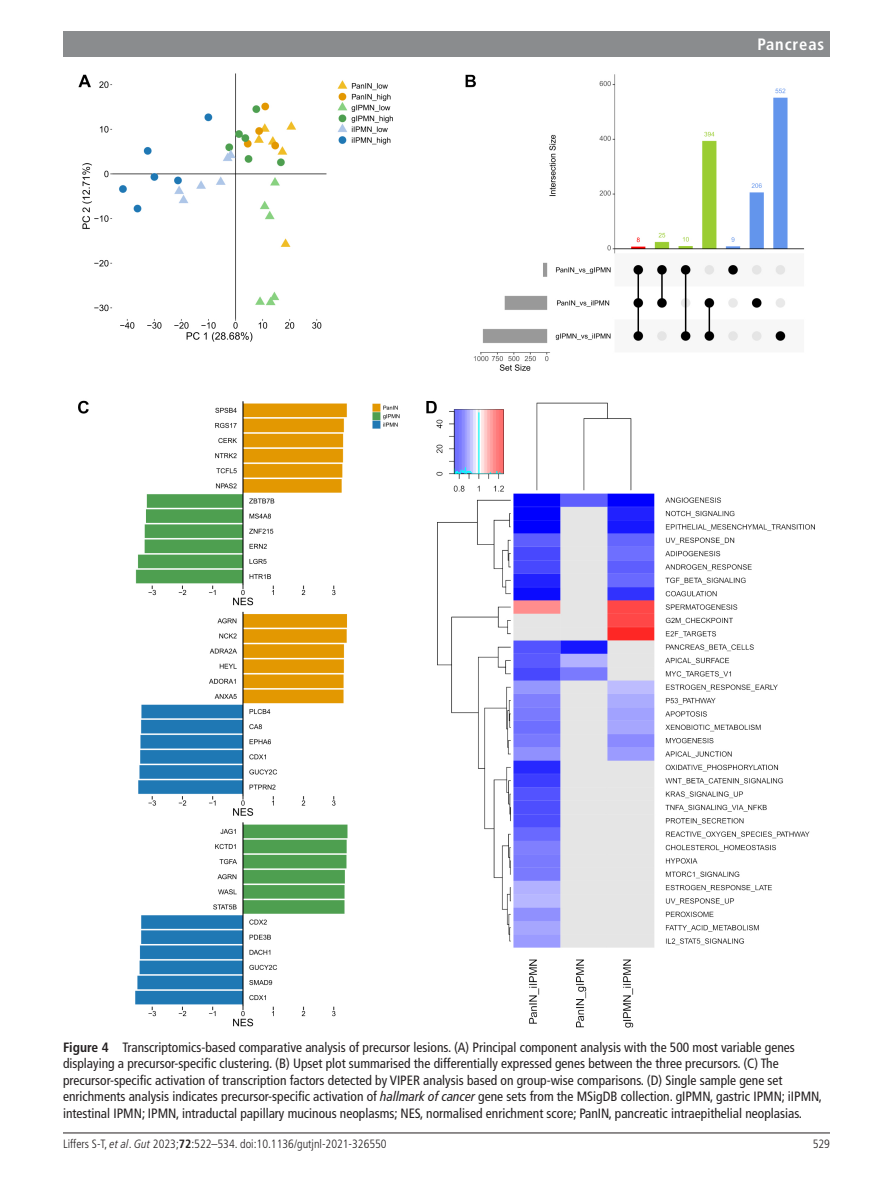
<style>
.page{position:relative;width:893px;height:1191px;background:#fff}
.page>*{position:absolute;margin:0;border:0;box-sizing:border-box;transform-origin:0 0}
.t1{font:700 condensed 16.5px "Frutiger LT Pro";letter-spacing:.055em;color:#fff}
.t2{font:condensed 13.5px/16.5px "Frutiger LT Pro";color:#231f20}
.t3{font:300 condensed 12px "Frutiger LT Pro";color:#231f20}
.s1{font-weight:700}
.s2{font-style:italic}
</style>
<div class="page">
<hr style="left:63px;top:1132px;width:767px;height:1px;background:#231f20">
<div style="left:63px;top:31px;width:767px;height:25px;background:#8a8c8e"></div>
<img style="left:78px;top:73px;width:736px;height:954px">
<p class="t1" style="left:757px;top:34px;width:68px">Pancreas</p>
<p class="t2" style="left:63px;top:1039px;width:761px"><span class="s1">Figure 4</span> Transcriptomics-based comparative analysis of precursor lesions. (A) Principal component analysis with the 500 most variable genes displaying a precursor-specific clustering. (B) Upset plot summarised the differentially expressed genes between the three precursors. (C) The precursor-specific activation of transcription factors detected by VIPER analysis based on group-wise comparisons. (D) Single sample gene set enrichments analysis indicates precursor-specific activation of <span class="s2">hallmark of cancer</span> gene sets from the MSigDB collection. gIPMN, gastric IPMN; iIPMN, intestinal IPMN; IPMN, intraductal papillary mucinous neoplasms; NES, normalised enrichment score; PanIN, pancreatic intraepithelial neoplasias.</p>
<p class="t3" style="left:63px;top:1136px;width:325px">Liffers S-T, <span class="s2">et al</span>. <span class="s2">Gut</span> 2023;<span class="s1">72</span>:522–534. doi:10.1136/gutjnl-2021-326550</p>
<p class="t3" style="left:813px;top:1136px;width:19px">529</p>
</div>
